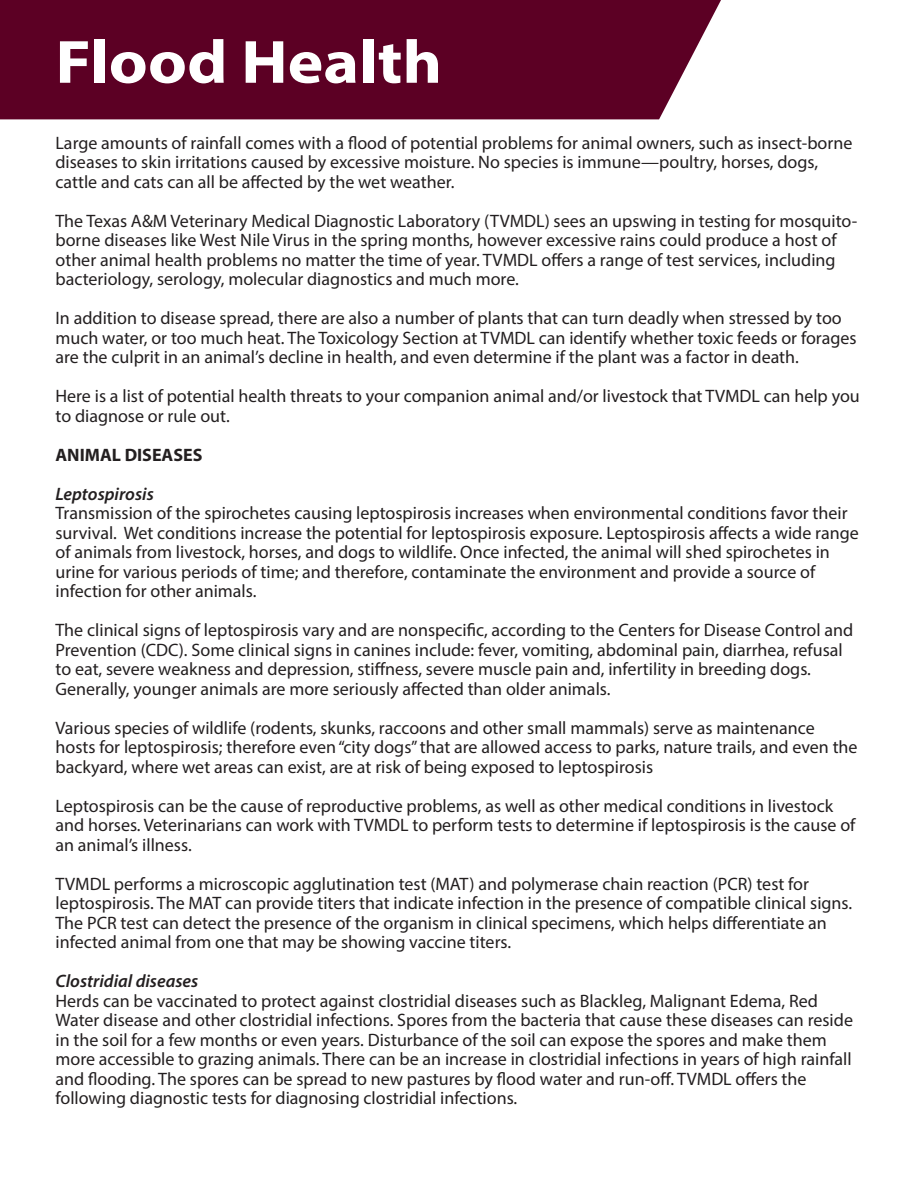
<style>
.page{position:relative;width:918px;height:1188px;background:#fff}
.page>*{position:absolute;margin:0;border:0;box-sizing:border-box;transform-origin:0 0}
.t1{font:700 61.5px "Myriad Pro";color:#fff;scale:1.1 1}
.t2{font:18px/19.5px "Myriad Pro";color:#231f20}
.t3{font:italic 600 18px "Myriad Pro";color:#231f20}
.t4{font:700 18px "Myriad Pro";color:#231f20}
</style>
<div class="page">
<div style="left:0;top:0;width:721px;height:119px;background:#5c0024"></div>
<p class="t1" style="left:56px;top:22px;width:353px">Flood Health</p>
<p class="t2" style="left:56px;top:132px;width:798px">Large amounts of rainfall comes with a flood of potential problems for animal owners, such as insect-borne diseases to skin irritations caused by excessive moisture. No species is immune—poultry, horses, dogs, cattle and cats can all be affected by the wet weather.</p>
<p class="t2" style="left:56px;top:210px;width:803px">The Texas A&amp;M Veterinary Medical Diagnostic Laboratory (TVMDL) sees an upswing in testing for mosquito&shy;borne diseases like West Nile Virus in the spring months, however excessive rains could produce a host of other animal health problems no matter the time of year. TVMDL offers a range of test services, including bacteriology, serology, molecular diagnostics and much more.</p>
<p class="t2" style="left:56px;top:308px;width:803px">In addition to disease spread, there are also a number of plants that can turn deadly when stressed by too much water, or too much heat. The Toxicology Section at TVMDL can identify whether toxic feeds or forages are the culprit in an animal’s decline in health, and even determine if the plant was a factor in death.</p>
<p class="t2" style="left:56px;top:386px;width:806px">Here is a list of potential health threats to your companion animal and/or livestock that TVMDL can help you to diagnose or rule out.</p>
<p class="t4" style="left:56px;top:443px;width:149px">ANIMAL DISEASES</p>
<p class="t3" style="left:56px;top:482px;width:100px">Leptospirosis</p>
<p class="t2" style="left:56px;top:503px;width:805px">Transmission of the spirochetes causing leptospirosis increases when environmental conditions favor their survival. Wet conditions increase the potential for leptospirosis exposure. Leptospirosis affects a wide range of animals from livestock, horses, and dogs to wildlife. Once infected, the animal will shed spirochetes in urine for various periods of time; and therefore, contaminate the environment and provide a source of infection for other animals.</p>
<p class="t2" style="left:56px;top:620px;width:799px">The clinical signs of leptospirosis vary and are nonspecific, according to the Centers for Disease Control and Prevention (CDC). Some clinical signs in canines include: fever, vomiting, abdominal pain, diarrhea, refusal to eat, severe weakness and depression, stiffness, severe muscle pain and, infertility in breeding dogs.<br>Generally, younger animals are more seriously affected than older animals.</p>
<p class="t2" style="left:56px;top:717px;width:804px">Various species of wildlife (rodents, skunks, raccoons and other small mammals) serve as maintenance hosts for leptospirosis; therefore even “city dogs” that are allowed access to parks, nature trails, and even the backyard, where wet areas can exist, are at risk of being exposed to leptospirosis</p>
<p class="t2" style="left:56px;top:795px;width:802px">Leptospirosis can be the cause of reproductive problems, as well as other medical conditions in livestock and horses. Veterinarians can work with TVMDL to perform tests to determine if leptospirosis is the cause of an animal’s illness.</p>
<p class="t2" style="left:56px;top:873px;width:798px">TVMDL performs a microscopic agglutination test (MAT) and polymerase chain reaction (PCR) test for leptospirosis. The MAT can provide titers that indicate infection in the presence of compatible clinical signs.<br>The PCR test can detect the presence of the organism in clinical specimens, which helps differentiate an infected animal from one that may be showing vaccine titers.</p>
<p class="t3" style="left:56px;top:970px;width:144px">Clostridial diseases</p>
<p class="t2" style="left:56px;top:990px;width:799px">Herds can be vaccinated to protect against clostridial diseases such as Blackleg, Malignant Edema, Red Water disease and other clostridial infections. Spores from the bacteria that cause these diseases can reside in the soil for a few months or even years. Disturbance of the soil can expose the spores and make them more accessible to grazing animals. There can be an increase in clostridial infections in years of high rainfall and flooding. The spores can be spread to new pastures by flood water and run-off. TVMDL offers the following diagnostic tests for diagnosing clostridial infections.</p>
</div>
